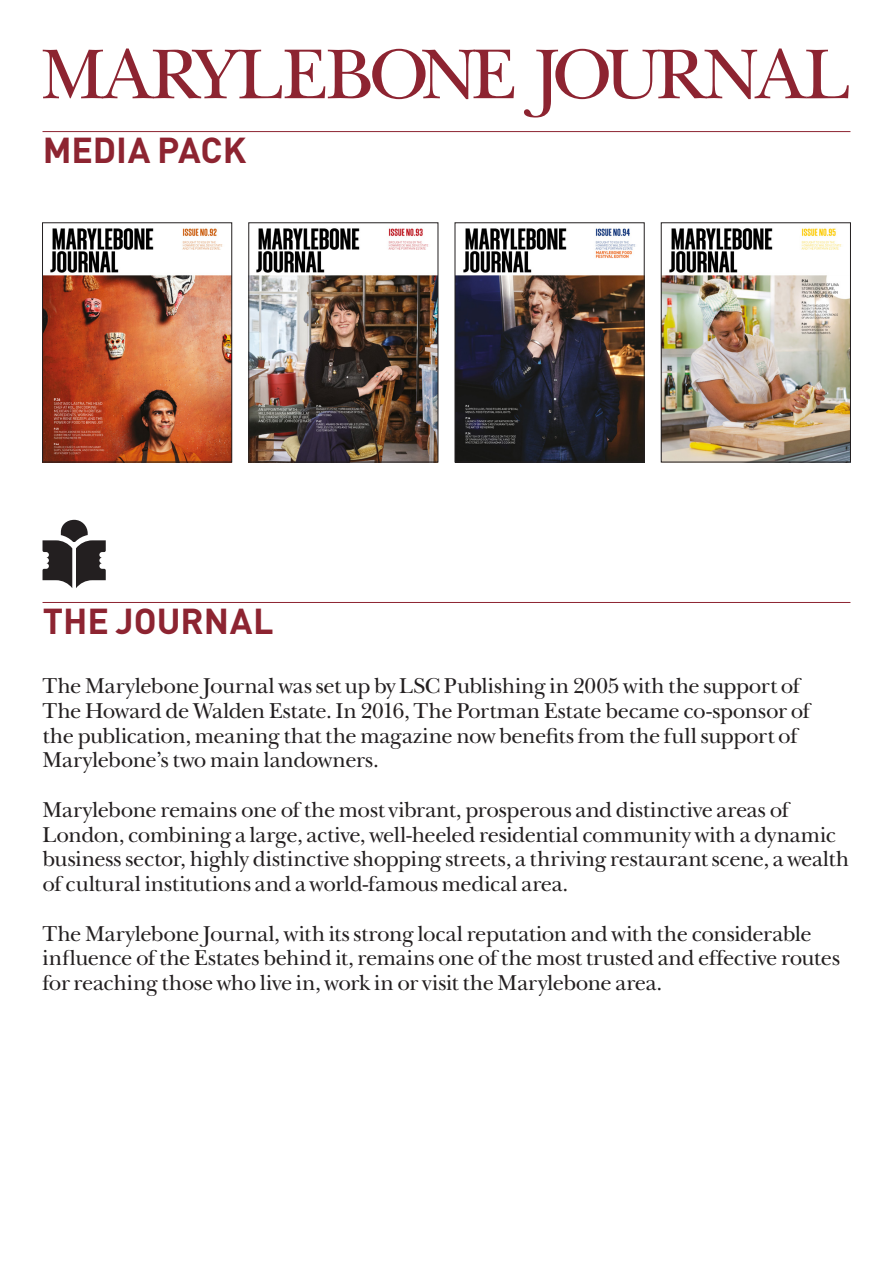
<style>
.page{position:relative;width:893px;height:1263px;background:#fff}
.page>*{position:absolute;margin:0;border:0;box-sizing:border-box;transform-origin:0 0}
.t1{font:73.5px "New Baskerville Std";letter-spacing:-.035em;color:#8d2431}
.Din_OT_11_5_13{font:700 35.7px "DINOT";color:#8d2431}
._1__Baskerville_10_1{font:22.5px/24.8px "New Baskerville Std";letter-spacing:-.015em;color:#231f20}
</style>
<div class="page">
<hr style="left:43px;top:602px;width:807px;height:1px;background:#8d2431">
<svg style="left:43px;top:520px;width:63px;height:68px"></svg>
<img style="left:44px;top:228px;width:186px;height:232px">
<div style="left:42px;top:223px;width:190px;height:239px;border:1px solid #231f20"></div>
<hr style="left:43px;top:131px;width:807px;height:1px;background:#8d2431">
<img style="left:251px;top:228px;width:185px;height:232px">
<div style="left:249px;top:223px;width:189px;height:239px;border:1px solid #231f20"></div>
<img style="left:457px;top:228px;width:185px;height:232px">
<div style="left:455px;top:223px;width:189px;height:239px;border:1px solid #231f20"></div>
<img style="left:663px;top:228px;width:186px;height:232px">
<div style="left:661px;top:223px;width:190px;height:239px;border:1px solid #231f20"></div>
<p class="t1" style="left:41px;top:32px;width:811px">MARYLEBONE JOURNAL</p>
<p class="Din_OT_11_5_13" style="left:43px;top:127px;width:205px">MEDIA PACK</p>
<p class="Din_OT_11_5_13" style="left:43px;top:597px;width:232px">THE JOURNAL</p>
<p class="_1__Baskerville_10_1" style="left:43px;top:673px;width:769px">The Marylebone Journal was set up by LSC Publishing in 2005 with the support of The Howard de Walden Estate. In 2016, The Portman Estate became co-sponsor of the publication, meaning that the magazine now benefits from the full support of Marylebone’s two main landowners.</p>
<p class="_1__Baskerville_10_1" style="left:43px;top:797px;width:808px">Marylebone remains one of the most vibrant, prosperous and distinctive areas of London, combining a large, active, well-heeled residential community with a dynamic business sector, highly distinctive shopping streets, a thriving restaurant scene, a wealth of cultural institutions and a world-famous medical area.</p>
<p class="_1__Baskerville_10_1" style="left:43px;top:921px;width:799px">The Marylebone Journal, with its strong local reputation and with the considerable influence of the Estates behind it, remains one of the most trusted and effective routes for reaching those who live in, work in or visit the Marylebone area.</p>
</div>
